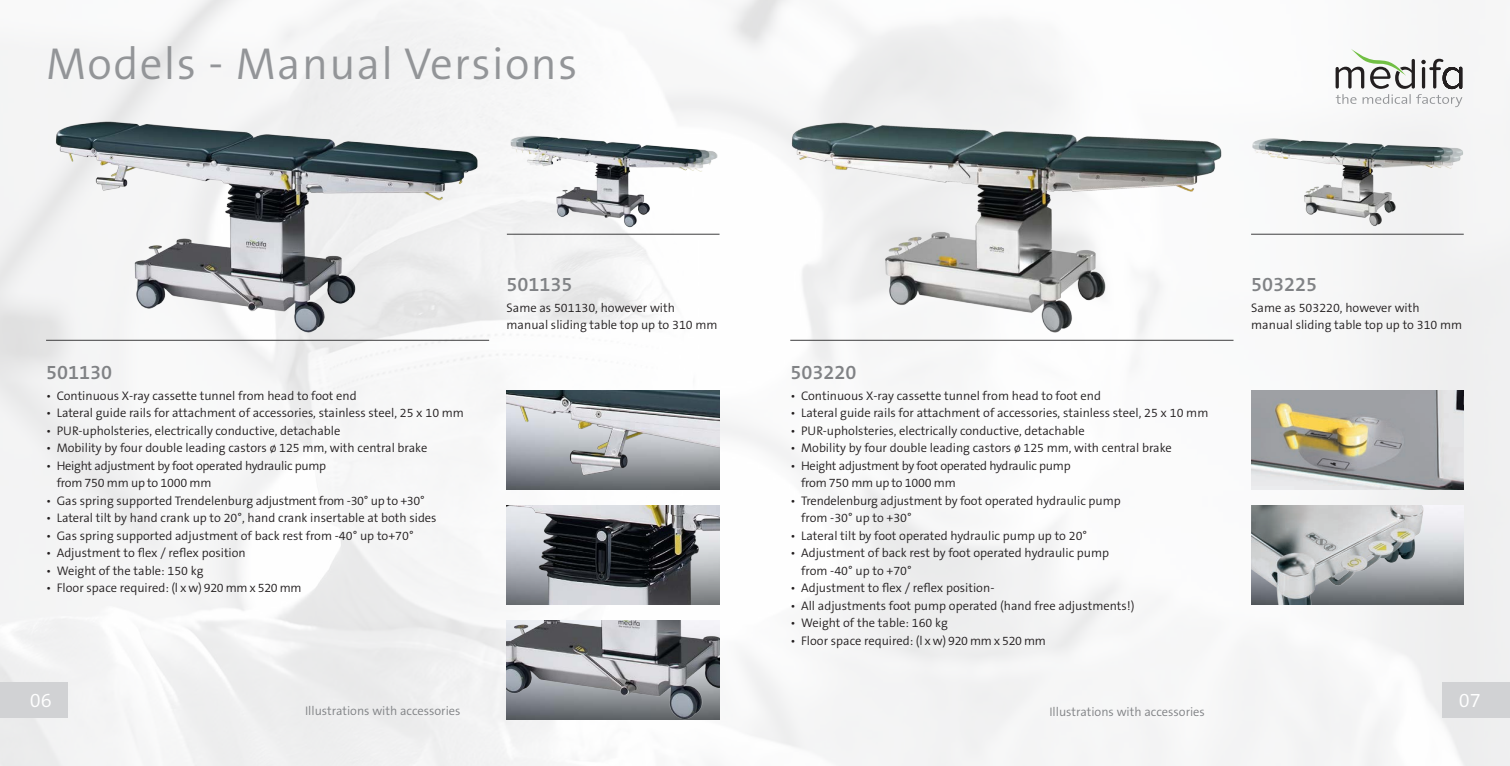
<style>
.page{position:relative;width:1510px;height:766px;background:#fff}
.page>*{position:absolute;margin:0;border:0;box-sizing:border-box;transform-origin:0 0}
.t1{font:300 45px "The Sans B W4";letter-spacing:.03em;color:#939598}
.t2{font:600 20px "The Sans B W6";color:#808285}
.t3{font:300 20px "The Sans B W4";color:#fff}
.t4{font:300 12.5px/17.5px "The Sans B W4";color:#231f20}
.t5{font:300 12.5px/17.5px "The Sans B W4";letter-spacing:-.02em;color:#231f20}
.t6{font:300 12.5px "The Sans B W4";color:#808285}
</style>
<div class="page">
<img style="left:0;top:0;width:1509px;height:765px">
<img style="left:1450px;top:505px;width:13px;height:99px">
<div style="left:1442px;top:681px;width:67px;height:36px;background:#d1d2d4"></div>
<div style="left:0;top:681px;width:67px;height:36px;background:#d1d2d4"></div>
<img style="left:40px;top:120px;width:443px;height:220px">
<img style="left:507px;top:128px;width:211px;height:106px">
<img style="left:784px;top:120px;width:443px;height:214px">
<img style="left:1251px;top:127px;width:212px;height:100px">
<img style="left:507px;top:390px;width:212px;height:99px">
<img style="left:1251px;top:505px;width:199px;height:99px">
<hr style="left:46px;top:340px;width:443px;height:1px;background:#3e3e3f">
<hr style="left:790px;top:340px;width:443px;height:1px;background:#3e3e3f">
<hr style="left:507px;top:234px;width:212px;height:1px;background:#3e3e3f">
<img style="left:507px;top:620px;width:212px;height:99px">
<hr style="left:1251px;top:234px;width:212px;height:1px;background:#3e3e3f">
<img style="left:1251px;top:390px;width:212px;height:99px">
<svg style="left:1335px;top:49px;width:127px;height:58px"></svg>
<h1 class="t1" style="left:46px;top:35px;width:533px">Models - Manual Versions</h1>
<h2 class="t2" style="left:46px;top:359px;width:68px">501130</h2>
<p class="t4" style="left:46px;top:387px;width:312px">• Continuous X-ray cassette tunnel from head to foot end</p>
<p class="t4" style="left:46px;top:404px;width:419px">• Lateral guide rails for attachment of accessories, stainless steel, 25 x 10 mm</p>
<p class="t4" style="left:46px;top:422px;width:296px">• PUR-upholsteries, electrically conductive, detachable</p>
<p class="t4" style="left:46px;top:439px;width:383px">• Mobility by four double leading castors ø 125 mm, with central brake</p>
<p class="t5" style="left:57px;top:457px;width:271px;text-indent:-11px">• Height adjustment by foot operated hydraulic pump from 750 mm up to 1000 mm</p>
<p class="t4" style="left:46px;top:492px;width:380px">• Gas spring supported Trendelenburg adjustment from -30° up to +30°</p>
<p class="t4" style="left:46px;top:509px;width:392px">• Lateral tilt by hand crank up to 20°, hand crank insertable at both sides</p>
<p class="t4" style="left:46px;top:527px;width:369px">• Gas spring supported adjustment of back rest from -40° up to+70°</p>
<p class="t4" style="left:46px;top:544px;width:201px">• Adjustment to flex / reflex position</p>
<p class="t4" style="left:46px;top:562px;width:159px">• Weight of the table: 150 kg</p>
<p class="t4" style="left:46px;top:579px;width:257px">• Floor space required: (l x w) 920 mm x 520 mm</p>
<h2 class="t2" style="left:506px;top:271px;width:67px">501135</h2>
<p class="t4" style="left:506px;top:298px;width:212px">Same as 501130, however with manual sliding table top up to 310 mm</p>
<h2 class="t2" style="left:790px;top:359px;width:67px">503220</h2>
<p class="t4" style="left:790px;top:387px;width:312px">• Continuous X-ray cassette tunnel from head to foot end</p>
<p class="t4" style="left:790px;top:404px;width:419px">• Lateral guide rails for attachment of accessories, stainless steel, 25 x 10 mm</p>
<p class="t4" style="left:790px;top:422px;width:296px">• PUR-upholsteries, electrically conductive, detachable</p>
<p class="t4" style="left:790px;top:439px;width:383px">• Mobility by four double leading castors ø 125 mm, with central brake</p>
<p class="t5" style="left:801px;top:457px;width:271px;text-indent:-11px">• Height adjustment by foot operated hydraulic pump from 750 mm up to 1000 mm</p>
<p class="t4" style="left:801px;top:492px;width:321px;text-indent:-11px">• Trendelenburg adjustment by foot operated hydraulic pump from -30° up to +30°</p>
<p class="t4" style="left:790px;top:527px;width:298px">• Lateral tilt by foot operated hydraulic pump up to 20°</p>
<p class="t4" style="left:801px;top:544px;width:309px;text-indent:-11px">• Adjustment of back rest by foot operated hydraulic pump from -40° up to +70°</p>
<p class="t4" style="left:790px;top:579px;width:205px">• Adjustment to flex / reflex position-</p>
<p class="t4" style="left:790px;top:597px;width:346px">• All adjustments foot pump operated (hand free adjustments!)</p>
<p class="t4" style="left:790px;top:614px;width:159px">• Weight of the table: 160 kg</p>
<p class="t4" style="left:790px;top:632px;width:257px">• Floor space required: (l x w) 920 mm x 520 mm</p>
<h2 class="t2" style="left:1251px;top:271px;width:68px">503225</h2>
<p class="t4" style="left:1251px;top:298px;width:212px">Same as 503220, however with manual sliding table top up to 310 mm</p>
<h2 class="t3" style="left:30px;top:687px;width:23px">06</h2>
<h2 class="t3" style="left:1458px;top:687px;width:24px">07</h2>
<p class="t6" style="left:305px;top:703px;width:157px">Illustrations with accessories</p>
<p class="t6" style="left:1049px;top:703px;width:157px">Illustrations with accessories</p>
</div>
